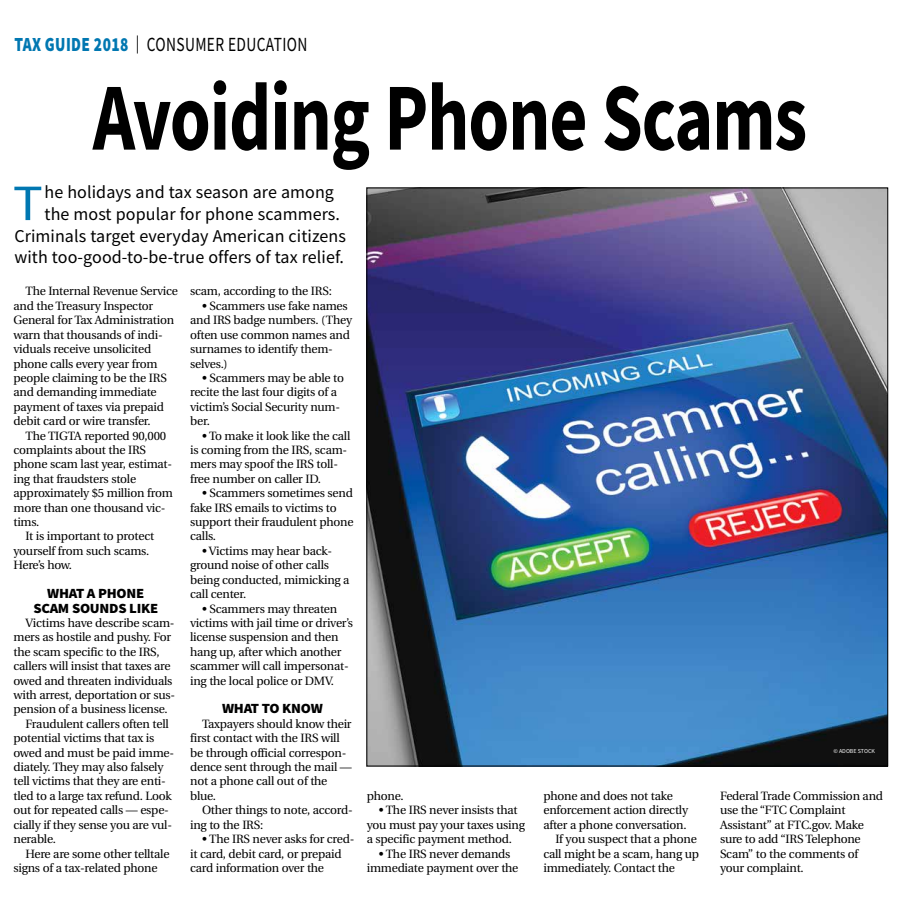
<style>
.page{position:relative;width:900px;height:908px;background:#fff}
.page>*{position:absolute;margin:0;border:0;box-sizing:border-box;transform-origin:0 0}
.t1{font:700 96px "Source Sans Pro";letter-spacing:-.015em;color:#000;scale:.77 1}
.t2{font:50.9px "Source Sans Pro";color:#0077b1;scale:1.1 1}
.t3{font:20px "Source Sans Pro";letter-spacing:.025em;color:#000;scale:.77 1}
.t4{font:18px "Source Sans Pro";letter-spacing:.005em;color:#000}
.t5{font:900 14px/14.4px "Source Sans Pro";letter-spacing:-.02em;color:#000;text-align:center;scale:1.05 1}
.t6{font:12px/14.4px "Utopia";letter-spacing:-.02em;color:#000}
.t7{font:6px "Source Sans Pro";color:#fff}
.s1{font-weight:900;color:#0077b1}
.s2{font-size:18px}
</style>
<div class="page">
<img style="left:369px;top:190px;width:517px;height:574px">
<h3 class="t3" style="left:14px;top:32px;width:382px"><span class="s1">TAX GUIDE 2018</span> <span class="s2">|</span> CONSUMER EDUCATION</h3>
<h1 class="t1" style="left:93px;top:53px;width:929px">Avoiding Phone Scams</h1>
<h2 class="t2" style="left:13px;top:171px;width:29px">T</h2>
<h3 class="t4" style="left:45px;top:181px;width:291px">he holidays and tax season are among</h3>
<h3 class="t4" style="left:45px;top:202px;width:297px">the most popular for phone scammers.</h3>
<h3 class="t4" style="left:14px;top:224px;width:333px">Criminals target everyday American citizens</h3>
<h3 class="t4" style="left:14px;top:246px;width:331px">with too-good-to-be-true offers of tax relief.</h3>
<p class="t6" style="left:14px;top:284px;width:166px;text-indent:12px">The Internal Revenue Service and the Treasury Inspector<br>General for Tax Administration warn that thousands of indi&shy;viduals receive unsolicited phone calls every year from people claiming to be the IRS and demanding immediate payment of taxes via prepaid debit card or wire transfer.</p>
<p class="t6" style="left:26px;top:428px;width:142px">The TIGTA reported 90,000</p>
<p class="t6" style="left:14px;top:443px;width:134px">complaints about the IRS</p>
<p class="t6" style="left:14px;top:457px;width:160px">phone scam last year, estimat-</p>
<p class="t6" style="left:14px;top:471px;width:124px">ing that fraudsters stole</p>
<p class="t6" style="left:14px;top:486px;width:161px">approximately $5 million from</p>
<p class="t6" style="left:14px;top:500px;width:154px">more than one thousand vic-</p>
<p class="t6" style="left:14px;top:515px;width:27px">tims.</p>
<p class="t6" style="left:26px;top:529px;width:130px">It is important to protect</p>
<p class="t6" style="left:14px;top:543px;width:137px">yourself from such scams.</p>
<p class="t6" style="left:14px;top:558px;width:60px">Here’s how.</p>
<p class="t5" style="left:33px;top:586px;width:121px">WHAT A PHONE<br>SCAM SOUNDS LIKE</p>
<p class="t6" style="left:26px;top:615px;width:151px">Victims have describe scam-</p>
<p class="t6" style="left:14px;top:630px;width:159px">mers as hostile and pushy. For</p>
<p class="t6" style="left:14px;top:644px;width:148px">the scam specific to the IRS,</p>
<p class="t6" style="left:14px;top:659px;width:159px">callers will insist that taxes are</p>
<p class="t6" style="left:14px;top:673px;width:160px">owed and threaten individuals</p>
<p class="t6" style="left:14px;top:687px;width:163px">with arrest, deportation or sus-</p>
<p class="t6" style="left:14px;top:702px;width:156px">pension of a business license.</p>
<p class="t6" style="left:26px;top:716px;width:145px">Fraudulent callers often tell</p>
<p class="t6" style="left:14px;top:731px;width:142px">potential victims that tax is</p>
<p class="t6" style="left:14px;top:745px;width:162px">owed and must be paid imme-</p>
<p class="t6" style="left:14px;top:759px;width:151px">diately. They may also falsely</p>
<p class="t6" style="left:14px;top:774px;width:154px">tell victims that they are enti-</p>
<p class="t6" style="left:14px;top:788px;width:160px">tled to a large tax refund. Look</p>
<p class="t6" style="left:14px;top:803px;width:157px">out for repeated calls — espe-</p>
<p class="t6" style="left:14px;top:817px;width:160px">cially if they sense you are vul-</p>
<p class="t6" style="left:14px;top:831px;width:44px">nerable.</p>
<p class="t6" style="left:26px;top:846px;width:146px">Here are some other telltale</p>
<p class="t6" style="left:14px;top:860px;width:146px">signs of a tax-related phone</p>
<p class="t6" style="left:190px;top:284px;width:143px">scam, according to the IRS:</p>
<p class="t6" style="left:190px;top:299px;width:163px;text-indent:12px">• Scammers use fake names and IRS badge numbers. (They often use common names and surnames to identify them&shy;selves.)</p>
<p class="t6" style="left:190px;top:371px;width:156px;text-indent:12px">• Scammers may be able to recite the last four digits of a victim’s Social Security num&shy;ber.</p>
<p class="t6" style="left:190px;top:428px;width:162px;text-indent:12px">• To make it look like the call is coming from the IRS, scam&shy;mers may spoof the IRS toll&shy;free number on caller ID.</p>
<p class="t6" style="left:190px;top:486px;width:165px;text-indent:12px">• Scammers sometimes send fake IRS emails to victims to support their fraudulent phone calls.</p>
<p class="t6" style="left:190px;top:543px;width:161px;text-indent:12px">• Victims may hear back&shy;ground noise of other calls being conducted, mimicking a call center.</p>
<p class="t6" style="left:190px;top:601px;width:165px;text-indent:12px">• Scammers may threaten victims with jail time or driver’s license suspension and then hang up, after which another scammer will call impersonat&shy;ing the local police or DMV.</p>
<p class="t5" style="left:222px;top:701px;width:97px">WHAT TO KNOW</p>
<p class="t6" style="left:190px;top:716px;width:163px;text-indent:12px">Taxpayers should know their first contact with the IRS will be through official correspon&shy;dence sent through the mail — not a phone call out of the blue.</p>
<p class="t6" style="left:190px;top:803px;width:164px;text-indent:12px">Other things to note, accord&shy;ing to the IRS:</p>
<p class="t6" style="left:190px;top:831px;width:166px;text-indent:12px">• The IRS never asks for cred&shy;it card, debit card, or prepaid card information over the</p>
<p class="t6" style="left:367px;top:788px;width:38px">phone.</p>
<p class="t6" style="left:367px;top:803px;width:160px;text-indent:12px">• The IRS never insists that you must pay your taxes using a specific payment method.</p>
<p class="t6" style="left:367px;top:846px;width:153px;text-align:center">• The IRS never demands immediate payment over the</p>
<p class="t6" style="left:543px;top:788px;width:131px">phone and does not take</p>
<p class="t6" style="left:543px;top:803px;width:146px">enforcement action directly</p>
<p class="t6" style="left:543px;top:817px;width:145px">after a phone conversation.</p>
<p class="t6" style="left:555px;top:831px;width:143px">If you suspect that a phone</p>
<p class="t6" style="left:543px;top:846px;width:157px">call might be a scam, hang up</p>
<p class="t6" style="left:543px;top:860px;width:133px">immediately. Contact the</p>
<p class="t7" style="left:833px;top:747px;width:43px">© ADOBE STOCK</p>
<p class="t6" style="left:720px;top:788px;width:164px">Federal Trade Commission and use the “FTC Complaint<br>Assistant” at FTC.gov. Make sure to add “IRS Telephone<br>Scam” to the comments of your complaint.</p>
</div>
